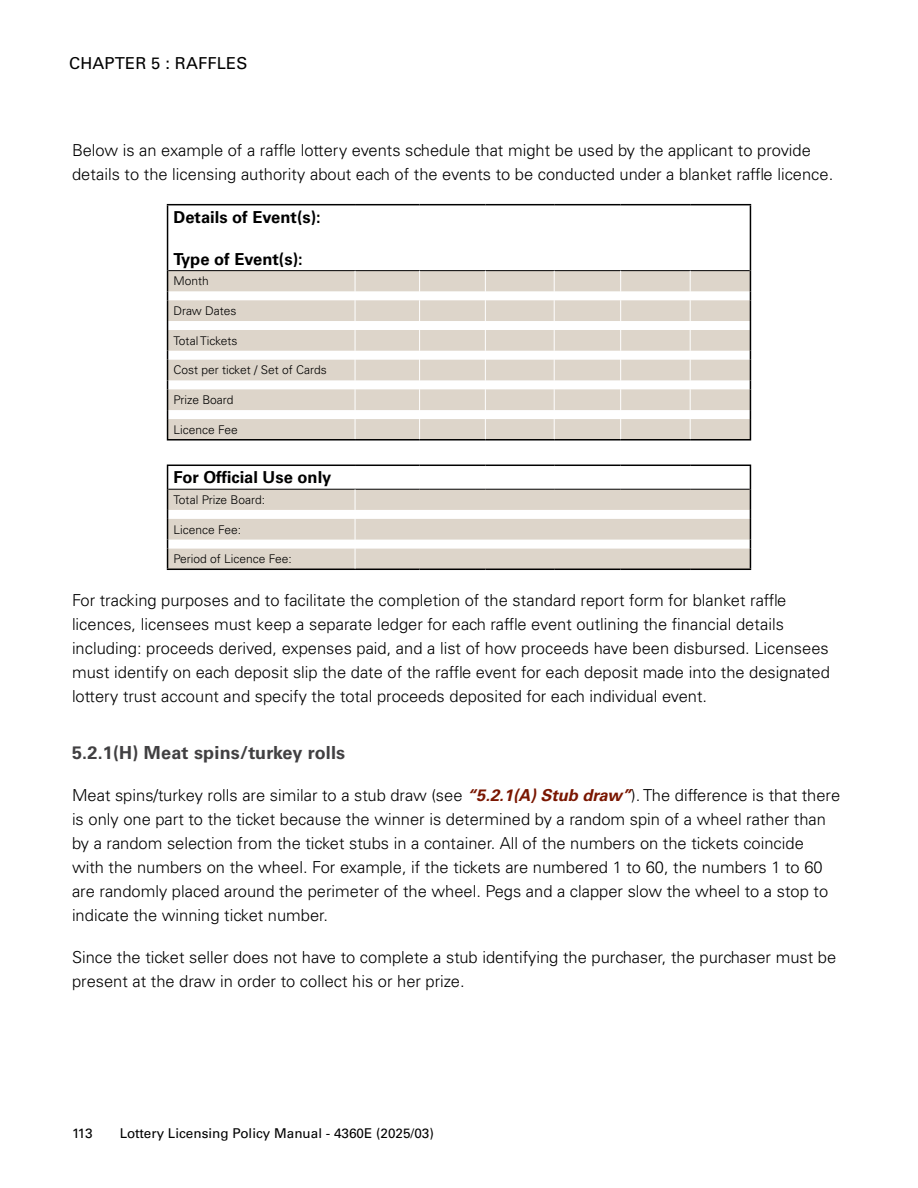
<style>
.page{position:relative;width:918px;height:1188px;background:#fff}
.page>*{position:absolute;margin:0;border:0;box-sizing:border-box;transform-origin:0 0}
.Title_Tertiary{font:700 18px "Univers LT Std";letter-spacing:.01em;color:#414042}
.t1{font:300 16.5px/24px "Univers LT Std";color:#000}
.t2{font:700 16.5px "Univers LT Std";color:#000}
.t3{font:16.5px "Univers LT Std";letter-spacing:.01em;color:#000}
.t4{font:13.5px "Univers LT Std";color:#000}
.TC_Chapter{font:300 12px "Univers LT Std";color:#000}
.s1{font-weight:700;font-style:italic;color:#7a1600}
</style>
<div class="page">
<svg style="left:168px;top:271px;width:582px;height:80px;fill:#ddd5ca"></svg>
<svg style="left:168px;top:360px;width:582px;height:79px;fill:#ddd5ca"></svg>
<hr style="left:168px;top:270px;width:187px;height:1px;background:#000">
<hr style="left:355px;top:270px;width:65px;height:1px;background:#000">
<hr style="left:420px;top:270px;width:65px;height:1px;background:#000">
<hr style="left:485px;top:270px;width:69px;height:1px;background:#000">
<hr style="left:554px;top:270px;width:67px;height:1px;background:#000">
<hr style="left:621px;top:270px;width:69px;height:1px;background:#000">
<hr style="left:690px;top:270px;width:60px;height:1px;background:#000">
<svg style="left:355px;top:271px;width:1px;height:168px"></svg>
<svg style="left:419px;top:271px;width:1px;height:168px"></svg>
<svg style="left:485px;top:271px;width:1px;height:168px"></svg>
<svg style="left:554px;top:271px;width:1px;height:168px"></svg>
<svg style="left:620px;top:271px;width:1px;height:168px"></svg>
<svg style="left:690px;top:271px;width:1px;height:168px"></svg>
<hr style="left:167px;top:204px;width:188px;height:1px;background:#000">
<hr style="left:167px;top:205px;width:1px;height:66px;background:#000">
<hr style="left:355px;top:204px;width:65px;height:1px;background:#000">
<hr style="left:420px;top:204px;width:65px;height:1px;background:#000">
<hr style="left:485px;top:204px;width:69px;height:1px;background:#000">
<hr style="left:554px;top:204px;width:67px;height:1px;background:#000">
<hr style="left:621px;top:204px;width:69px;height:1px;background:#000">
<hr style="left:690px;top:204px;width:61px;height:1px;background:#000">
<hr style="left:750px;top:205px;width:1px;height:66px;background:#000">
<svg style="left:167px;top:271px;width:1px;height:168px"></svg>
<svg style="left:750px;top:271px;width:1px;height:168px"></svg>
<hr style="left:167px;top:439px;width:188px;height:2px;background:#000">
<hr style="left:355px;top:439px;width:65px;height:2px;background:#000">
<hr style="left:420px;top:439px;width:65px;height:2px;background:#000">
<hr style="left:485px;top:439px;width:69px;height:2px;background:#000">
<hr style="left:554px;top:439px;width:67px;height:2px;background:#000">
<hr style="left:621px;top:439px;width:69px;height:2px;background:#000">
<hr style="left:690px;top:439px;width:61px;height:2px;background:#000">
<hr style="left:167px;top:465px;width:188px;height:1px;background:#000">
<hr style="left:355px;top:465px;width:65px;height:1px;background:#000">
<hr style="left:420px;top:465px;width:65px;height:1px;background:#000">
<hr style="left:485px;top:465px;width:69px;height:1px;background:#000">
<hr style="left:554px;top:465px;width:67px;height:1px;background:#000">
<hr style="left:621px;top:465px;width:69px;height:1px;background:#000">
<hr style="left:690px;top:465px;width:61px;height:1px;background:#000">
<hr style="left:167px;top:569px;width:188px;height:1px;background:#000">
<hr style="left:355px;top:569px;width:65px;height:1px;background:#000">
<hr style="left:420px;top:569px;width:65px;height:1px;background:#000">
<hr style="left:485px;top:569px;width:69px;height:1px;background:#000">
<hr style="left:554px;top:569px;width:67px;height:1px;background:#000">
<hr style="left:621px;top:569px;width:69px;height:1px;background:#000">
<hr style="left:690px;top:569px;width:61px;height:1px;background:#000">
<svg style="left:167px;top:466px;width:584px;height:103px"></svg>
<p class="t3" style="left:69px;top:54px;width:180px">CHAPTER 5 : RAFFLES</p>
<p class="t1" style="left:72px;top:138px;width:763px">Below is an example of a raffle lottery events schedule that might be used by the applicant to provide details to the licensing authority about each of the events to be conducted under a blanket raffle licence.</p>
<p class="t2" style="left:174px;top:207px;width:149px">Details of Event(s):</p>
<p class="t2" style="left:174px;top:249px;width:131px">Type of Event(s):</p>
<p class="TC_Chapter" style="left:174px;top:274px;width:37px">Month</p>
<p class="TC_Chapter" style="left:174px;top:304px;width:65px">Draw Dates</p>
<p class="TC_Chapter" style="left:174px;top:333px;width:65px">Total Tickets</p>
<p class="TC_Chapter" style="left:174px;top:363px;width:155px">Cost per ticket / Set of Cards</p>
<p class="TC_Chapter" style="left:174px;top:393px;width:61px">Prize Board</p>
<p class="TC_Chapter" style="left:174px;top:422px;width:66px">Licence Fee</p>
<p class="t2" style="left:174px;top:468px;width:159px">For Official Use only</p>
<p class="TC_Chapter" style="left:174px;top:492px;width:93px">Total Prize Board:</p>
<p class="TC_Chapter" style="left:174px;top:522px;width:69px">Licence Fee:</p>
<p class="TC_Chapter" style="left:174px;top:552px;width:120px">Period of Licence Fee:</p>
<p class="t1" style="left:72px;top:588px;width:759px">For tracking purposes and to facilitate the completion of the standard report form for blanket raffle licences, licensees must keep a separate ledger for each raffle event outlining the financial details including: proceeds derived, expenses paid, and a list of how proceeds have been disbursed. Licensees must identify on each deposit slip the date of the raffle event for each deposit made into the designated lottery trust account and specify the total proceeds deposited for each individual event.</p>
<p class="Title_Tertiary" style="left:72px;top:742px;width:275px">5.2.1(H) Meat spins/turkey rolls</p>
<p class="t1" style="left:72px;top:783px;width:770px">Meat spins/turkey rolls are similar to a stub draw (see <span class="s1">“5.2.1(A) Stub draw”</span>). The difference is that there is only one part to the ticket because the winner is determined by a random spin of a wheel rather than by a random selection from the ticket stubs in a container. All of the numbers on the tickets coincide<br>with the numbers on the wheel. For example, if the tickets are numbered 1 to 60, the numbers 1 to 60 are randomly placed around the perimeter of the wheel. Pegs and a clapper slow the wheel to a stop to indicate the winning ticket number.</p>
<p class="t1" style="left:72px;top:945px;width:766px">Since the ticket seller does not have to complete a stub identifying the purchaser, the purchaser must be present at the draw in order to collect his or her prize.</p>
<p class="t4" style="left:72px;top:1125px;width:22px">113</p>
<p class="t4" style="left:120px;top:1125px;width:316px">Lottery Licensing Policy Manual - 4360E (2025/03)</p>
</div>
